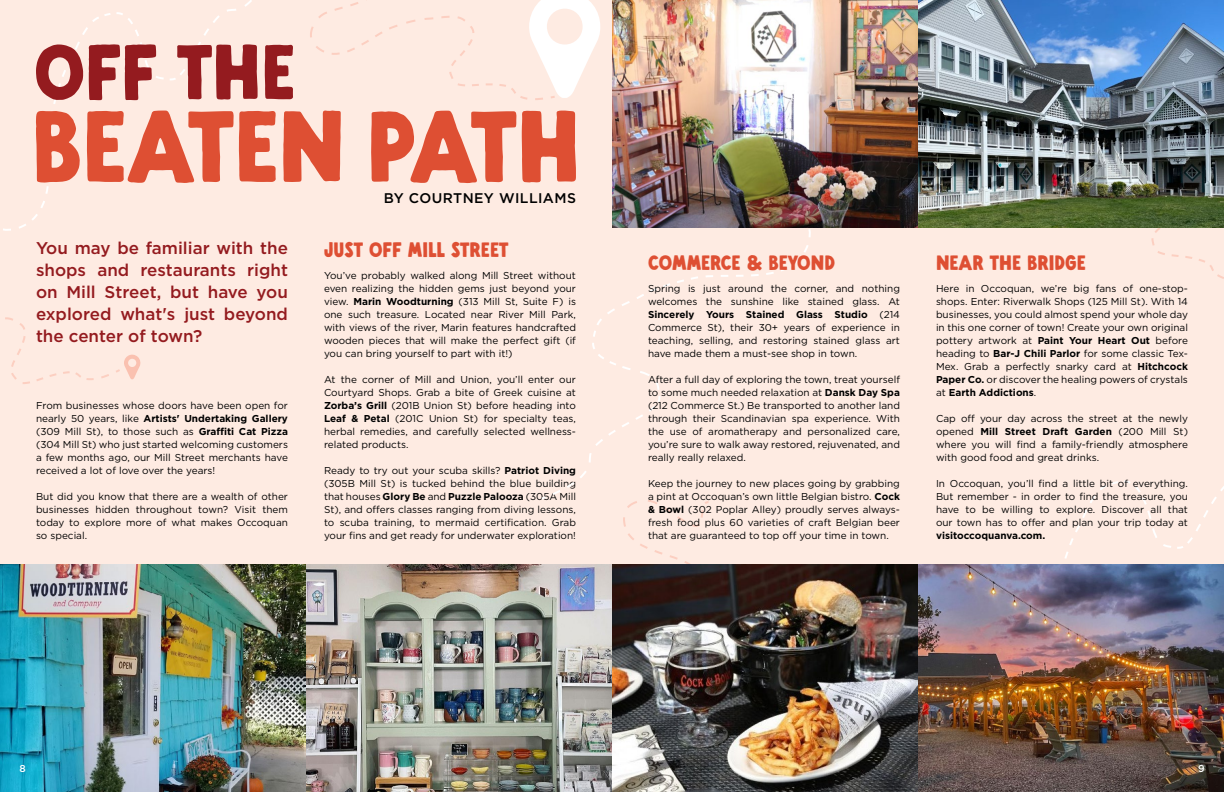
<style>
.page{position:relative;width:1224px;height:792px;background:#fff}
.page>*{position:absolute;margin:0;border:0;box-sizing:border-box;transform-origin:0 0}
.t1{font:21px "Hello Handmade Sans";color:#de4f33}
.t2{font:500 17px/22px "Gotham";color:#941b1f;text-align:justify}
.t3{font:500 14px "Gotham";letter-spacing:.03em;color:#000}
.t4{font:10px/13px "Gotham";color:#000;text-align:justify}
.t5{font:700 10px "Gotham";color:#000}
.t6{font:500 10px "Gotham";color:#fff}
.s1{font-weight:700}
</style>
<div class="page">
<div style="left:0;top:0;width:636px;height:590px;background:#feebe2"></div>
<img style="left:306px;top:564px;width:306px;height:228px">
<img style="left:0;top:564px;width:306px;height:228px">
<svg style="left:5px;top:317px;width:136px;height:67px"></svg>
<svg style="left:32px;top:0;width:568px;height:220px"></svg>
<div style="left:612px;top:89px;width:612px;height:604px;background:#feebe2"></div>
<svg style="left:539px;top:177px;width:271px;height:323px"></svg>
<svg style="left:1065px;top:480px;width:159px;height:79px"></svg>
<svg style="left:622px;top:499px;width:120px;height:65px"></svg>
<svg style="left:1151px;top:228px;width:73px;height:51px"></svg>
<img style="left:612px;top:0;width:612px;height:228px">
<img style="left:612px;top:564px;width:612px;height:228px">
<h2 class="t2" style="left:36px;top:237px;width:254px">You may be familiar with the shops and restaurants right on Mill Street, but have you explored what's just beyond the center of town?</h2>
<p class="t4" style="left:36px;top:398px;width:254px">From businesses whose doors have been open for nearly 50 years, like <span class="s1">Artists' Undertaking Gallery </span>(309 Mill St), to those such as <span class="s1">Graffiti Cat Pizza </span>(304 Mill St) who just started welcoming customers a few months ago, our Mill Street merchants have received a lot of love over the years!</p>
<p class="t4" style="left:36px;top:489px;width:254px">But did you know that there are a wealth of other businesses hidden throughout town? Visit them today to explore more of what makes Occoquan so special.</p>
<h3 class="t3" style="left:384px;top:189px;width:194px">BY COURTNEY WILLIAMS</h3>
<h1 class="t1" style="left:324px;top:241px;width:186px">JUST OFF MILL STREET</h1>
<p class="t4" style="left:324px;top:268px;width:254px">You’ve probably walked along Mill Street without even realizing the hidden gems just beyond your view. <span class="s1">Marin Woodturning</span> (313 Mill St, Suite F) is one such treasure. Located near River Mill Park, with views of the river, Marin features handcrafted wooden pieces that will make the perfect gift (if you can bring yourself to part with it!)</p>
<p class="t4" style="left:324px;top:372px;width:254px">At the corner of Mill and Union, you’ll enter our Courtyard Shops. Grab a bite of Greek cuisine at <span class="s1">Zorba’s Grill</span> (201B Union St) before heading into <span class="s1">Leaf &amp; Petal</span> (201C Union St) for specialty teas, herbal remedies, and carefully selected wellness&shy;related products.</p>
<p class="t4" style="left:324px;top:463px;width:254px">Ready to try out your scuba skills? <span class="s1">Patriot Diving </span>(305B Mill St) is tucked behind the blue building that houses <span class="s1">Glory Be</span> and <span class="s1">Puzzle Palooza</span> (305A Mill St), and offers classes ranging from diving lessons, to scuba training, to mermaid certification. Grab your fins and get ready for underwater exploration!</p>
<h1 class="t1" style="left:648px;top:254px;width:188px">COMMERCE &amp; BEYOND</h1>
<p class="t4" style="left:648px;top:281px;width:254px">Spring is just around the corner, and nothing welcomes the sunshine like stained glass. At <span class="s1">Sincerely Yours Stained Glass Studio</span> (214<br>Commerce St), their 30+ years of experience in teaching, selling, and restoring stained glass art have made them a must-see shop in town.</p>
<p class="t4" style="left:648px;top:372px;width:254px">After a full day of exploring the town, treat yourself to some much needed relaxation at <span class="s1">Dansk Day Spa </span>(212 Commerce St.) Be transported to another land through their Scandinavian spa experience. With the use of aromatherapy and personalized care, you’re sure to walk away restored, rejuvenated, and really really relaxed.</p>
<p class="t4" style="left:648px;top:476px;width:254px">Keep the journey to new places going by grabbing a pint at Occoquan’s own little Belgian bistro. <span class="s1">Cock &amp; Bowl</span> (302 Poplar Alley) proudly serves always&shy;fresh food plus 60 varieties of craft Belgian beer that are guaranteed to top off your time in town.</p>
<h1 class="t1" style="left:936px;top:254px;width:151px">NEAR THE BRIDGE</h1>
<p class="t4" style="left:936px;top:281px;width:254px">Here in Occoquan, we’re big fans of one-stop&shy;shops. Enter: Riverwalk Shops (125 Mill St). With 14 businesses, you could almost spend your whole day in this one corner of town! Create your own original pottery artwork at <span class="s1">Paint Your Heart Out</span> before heading to <span class="s1">Bar-J Chili Parlor</span> for some classic Tex-Mex. Grab a perfectly snarky card at <span class="s1">Hitchcock Paper Co.</span> or discover the healing powers of crystals at <span class="s1">Earth Addictions</span>.</p>
<p class="t4" style="left:936px;top:411px;width:254px">Cap off your day across the street at the newly opened <span class="s1">Mill Street Draft Garden</span> (200 Mill St) where you will find a family-friendly atmosphere with good food and great drinks.</p>
<p class="t4" style="left:936px;top:476px;width:254px">In Occoquan, you’ll find a little bit of everything.<br>But remember - in order to find the treasure, you have to be willing to explore. Discover all that our town has to offer and plan your trip today at</p>
<p class="t5" style="left:936px;top:528px;width:111px">visitoccoquanva.com.</p>
<p class="t6" style="left:19px;top:762px;width:8px">8</p>
<p class="t6" style="left:1198px;top:762px;width:8px">9</p>
</div>
